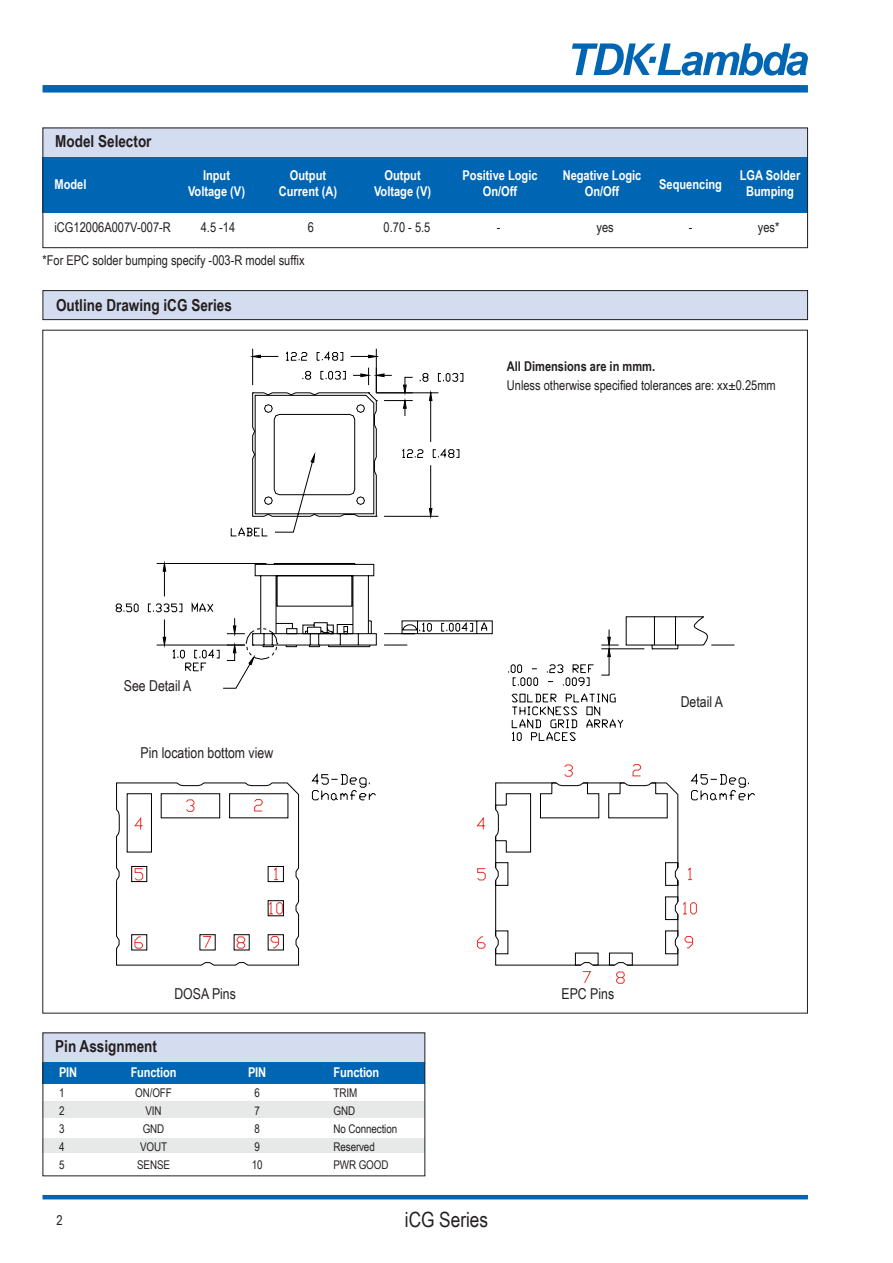
<style>
.page{position:relative;width:893px;height:1263px;background:#fff}
.page>*{position:absolute;margin:0;border:0;box-sizing:border-box;transform-origin:0 0}
.t1{font:21px "Arial Narrow";color:#231f20}
.t2{font:700 16.5px "Arial Narrow";color:#231f20}
.t3{font:15px "Arial Narrow";color:#231f20}
.t4{font:700 13.5px "Arial Narrow";color:#fff}
.t5{font:13.5px "Arial Narrow";color:#231f20}
.t6{font:700 13.5px "Arial Narrow";color:#231f20}
.t7{font:12px "Arial Narrow";letter-spacing:-.01em;color:#231f20}
</style>
<div class="page">
<hr style="left:43px;top:1195px;width:765px;height:4px;background:#0066b3">
<div style="left:43px;top:85px;width:765px;height:8px;background:#0066b3"></div>
<svg style="left:572px;top:43px;width:236px;height:33px"></svg>
<div style="left:43px;top:128px;width:765px;height:29px;background:#d4ddf0"></div>
<div style="left:43px;top:157px;width:765px;height:56px;background:#0066b3"></div>
<div style="left:43px;top:128px;width:765px;height:120px;border:1px solid #231f20"></div>
<div style="left:43px;top:291px;width:764px;height:29px;background:#d4ddf0"></div>
<div style="left:43px;top:290px;width:765px;height:30px;border:1px solid #231f20"></div>
<svg style="left:374px;top:373px;width:333px;height:273px"></svg>
<svg style="left:508px;top:637px;width:227px;height:104px"></svg>
<svg style="left:252px;top:348px;width:207px;height:169px"></svg>
<svg style="left:116px;top:395px;width:258px;height:570px"></svg>
<svg style="left:135px;top:936px;width:110px;height:12px"></svg>
<svg style="left:268px;top:900px;width:16px;height:50px"></svg>
<div style="left:268px;top:866px;width:15px;height:16px;border:1px solid #000"></div>
<svg style="left:116px;top:783px;width:162px;height:99px"></svg>
<svg style="left:312px;top:774px;width:443px;height:191px"></svg>
<svg style="left:477px;top:764px;width:220px;height:219px"></svg>
<svg style="left:495px;top:783px;width:183px;height:182px"></svg>
<div style="left:43px;top:1032px;width:382px;height:30px;background:#d4ddf0"></div>
<div style="left:43px;top:1062px;width:382px;height:21px;background:#0066b3"></div>
<div style="left:43px;top:1101px;width:382px;height:16px;background:#e7e8e8"></div>
<div style="left:43px;top:1138px;width:382px;height:15px;background:#e7e8e8"></div>
<div style="left:659px;top:696px;width:85px;height:21px;background:#fff"></div>
<div style="left:115px;top:680px;width:85px;height:21px;background:#fff"></div>
<p class="t2" style="left:55px;top:129px;width:98px">Model Selector</p>
<p class="t4" style="left:55px;top:174px;width:33px">Model</p>
<p class="t4" style="left:203px;top:165px;width:29px">Input</p>
<p class="t4" style="left:290px;top:165px;width:38px">Output</p>
<p class="t4" style="left:384px;top:165px;width:38px">Output</p>
<p class="t4" style="left:462px;top:165px;width:77px">Positive Logic</p>
<p class="t4" style="left:563px;top:165px;width:80px">Negative Logic</p>
<p class="t4" style="left:740px;top:165px;width:62px">LGA Solder</p>
<p class="t4" style="left:188px;top:181px;width:59px">Voltage (V)</p>
<p class="t4" style="left:279px;top:181px;width:60px">Current (A)</p>
<p class="t4" style="left:374px;top:181px;width:59px">Voltage (V)</p>
<p class="t4" style="left:483px;top:181px;width:36px">On/Off</p>
<p class="t4" style="left:585px;top:181px;width:36px">On/Off</p>
<p class="t4" style="left:659px;top:174px;width:64px">Sequencing</p>
<p class="t4" style="left:746px;top:181px;width:49px">Bumping</p>
<p class="t5" style="left:55px;top:217px;width:118px">iCG12006A007V-007-R</p>
<p class="t5" style="left:201px;top:217px;width:36px">4.5 -14</p>
<p class="t5" style="left:308px;top:217px;width:8px">6</p>
<p class="t5" style="left:384px;top:217px;width:48px">0.70 - 5.5</p>
<p class="t5" style="left:497px;top:217px;width:5px">-</p>
<p class="t5" style="left:596px;top:217px;width:19px">yes</p>
<p class="t5" style="left:689px;top:217px;width:5px">-</p>
<p class="t5" style="left:758px;top:217px;width:23px">yes*</p>
<p class="t5" style="left:43px;top:250px;width:264px">*For EPC solder bumping specify -003-R model suffix</p>
<p class="t2" style="left:56px;top:292px;width:177px">Outline Drawing iCG Series</p>
<p class="t3" style="left:124px;top:675px;width:69px">See Detail A</p>
<p class="t3" style="left:141px;top:741px;width:134px">Pin location bottom view</p>
<p class="t6" style="left:507px;top:356px;width:150px">All Dimensions are in mmm.</p>
<p class="t5" style="left:507px;top:375px;width:270px">Unless otherwise specified tolerances are: xx±0.25mm</p>
<p class="t3" style="left:681px;top:690px;width:44px">Detail A</p>
<p class="t3" style="left:174px;top:982px;width:63px">DOSA Pins</p>
<p class="t3" style="left:562px;top:983px;width:54px">EPC Pins</p>
<p class="t2" style="left:55px;top:1034px;width:103px">Pin Assignment</p>
<p class="t4" style="left:59px;top:1062px;width:20px">PIN</p>
<p class="t4" style="left:131px;top:1062px;width:47px">Function</p>
<p class="t4" style="left:248px;top:1062px;width:20px">PIN</p>
<p class="t4" style="left:334px;top:1062px;width:47px">Function</p>
<p class="t7" style="left:59px;top:1084px;width:7px">1</p>
<p class="t7" style="left:135px;top:1084px;width:38px">ON/OFF</p>
<p class="t7" style="left:254px;top:1084px;width:7px">6</p>
<p class="t7" style="left:334px;top:1084px;width:25px">TRIM</p>
<p class="t7" style="left:59px;top:1102px;width:7px">2</p>
<p class="t7" style="left:146px;top:1102px;width:18px">VIN</p>
<p class="t7" style="left:254px;top:1102px;width:7px">7</p>
<p class="t7" style="left:334px;top:1102px;width:23px">GND</p>
<p class="t7" style="left:59px;top:1120px;width:7px">3</p>
<p class="t7" style="left:143px;top:1120px;width:23px">GND</p>
<p class="t7" style="left:254px;top:1120px;width:7px">8</p>
<p class="t7" style="left:334px;top:1120px;width:65px">No Connection</p>
<p class="t7" style="left:59px;top:1138px;width:7px">4</p>
<p class="t7" style="left:140px;top:1138px;width:28px">VOUT</p>
<p class="t7" style="left:254px;top:1138px;width:7px">9</p>
<p class="t7" style="left:334px;top:1138px;width:43px">Reserved</p>
<p class="t7" style="left:59px;top:1156px;width:7px">5</p>
<p class="t7" style="left:137px;top:1156px;width:34px">SENSE</p>
<p class="t7" style="left:252px;top:1156px;width:12px">10</p>
<p class="t7" style="left:334px;top:1156px;width:56px">PWR GOOD</p>
<p class="t5" style="left:56px;top:1210px;width:8px">2</p>
<p class="t1" style="left:405px;top:1204px;width:85px">iCG Series</p>
</div>
